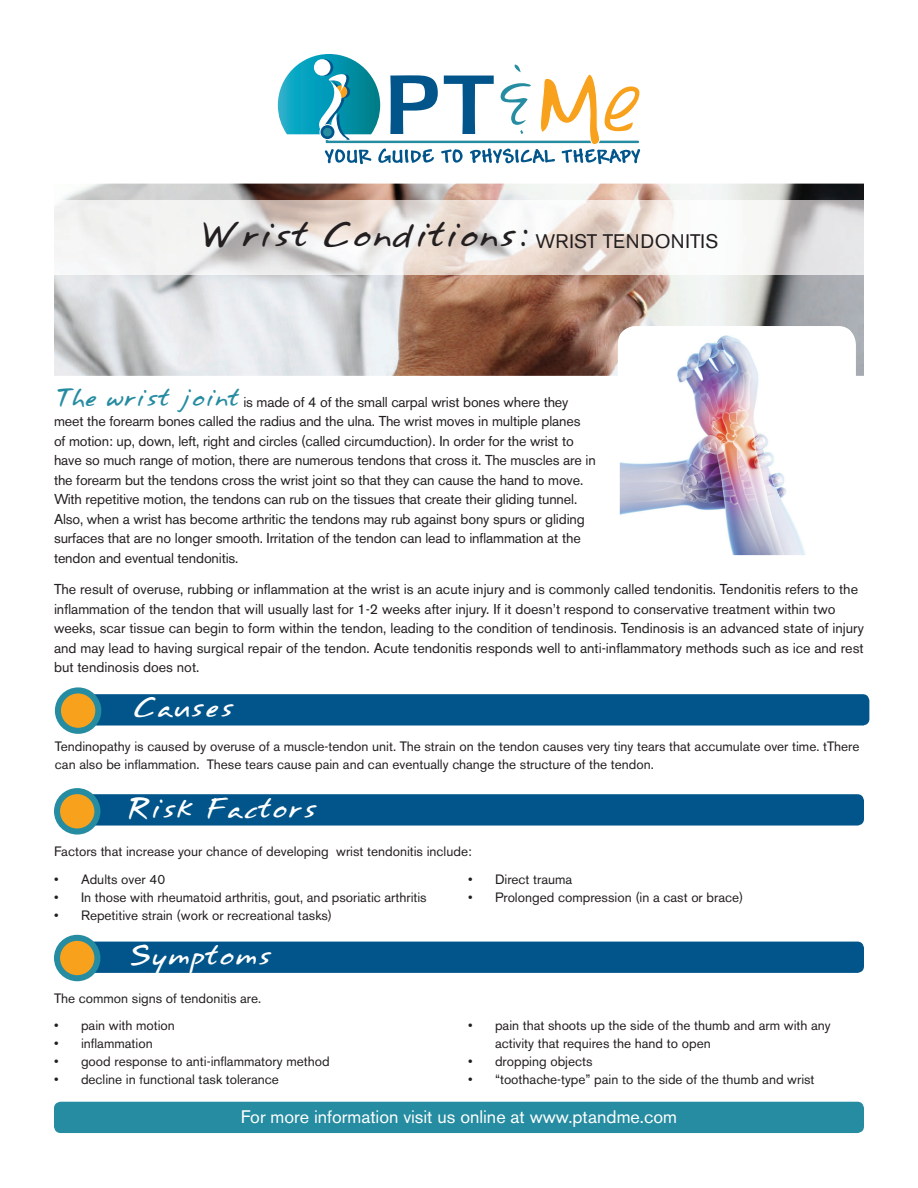
<style>
.page{position:relative;width:918px;height:1188px;background:#fff}
.page>*{position:absolute;margin:0;border:0;box-sizing:border-box;transform-origin:0 0}
.t1{font:30px "Annifont";color:#231f20}
.t2{font:24px "Annifont";color:#fff}
.t3{font:18px "Akzidenz Grotesk BE";color:#fff}
.t4{font:14.25px/19.5px "Akzidenz Grotesk BE";letter-spacing:-.01em;color:#231f20}
.t5{font:13.5px/18px "Akzidenz Grotesk BE";color:#231f20}
.s1{font-family:"Akzidenz Grotesk BE";font-size:19.5px}
.s2{font-family:"Annifont";font-size:21px;color:#268ca1}
</style>
<div class="page">
<img style="left:54px;top:184px;width:810px;height:192px">
<svg style="left:278px;top:54px;width:362px;height:110px"></svg>
<svg style="left:320px;top:125px;width:15px;height:15px"></svg>
<div style="left:320px;top:124px;width:15px;height:16px;border:1px solid #fff;border-radius:50%"></div>
<div style="left:323px;top:128px;width:9px;height:8px;background:#268ca1;border-radius:50%"></div>
<img style="left:54px;top:201px;width:810px;height:73px">
<div style="left:86px;top:694px;width:783px;height:32px;background:#01558a;border-radius:7px"></div>
<div style="left:81px;top:794px;width:783px;height:32px;background:#01558a;border-radius:7px"></div>
<svg style="left:57px;top:791px;width:40px;height:41px"></svg>
<div style="left:54px;top:788px;width:46px;height:47px;border:6px solid #268ca1;border-radius:50%"></div>
<svg style="left:58px;top:690px;width:40px;height:41px"></svg>
<div style="left:55px;top:687px;width:46px;height:47px;border:6px solid #268ca1;border-radius:50%"></div>
<div style="left:81px;top:942px;width:783px;height:31px;background:#01558a;border-radius:7px"></div>
<div style="left:57px;top:938px;width:40px;height:40px;background:#f8a11c;border-radius:50%"></div>
<div style="left:54px;top:935px;width:46px;height:46px;border:6px solid #268ca1;border-radius:50%"></div>
<div style="left:618px;top:326px;width:238px;height:229px;background:#fff;border-radius:18px"></div>
<img style="left:620px;top:326px;width:231px;height:229px">
<div style="left:54px;top:1102px;width:810px;height:31px;background:#268ca1;border-radius:7px"></div>
<h1 class="t1" style="left:200px;top:210px;width:520px">Wrist Conditions: <span class="s1">WRIST TENDONITIS</span></h1>
<p class="t4" style="left:54px;top:392px;width:543px"><span class="s2">The wrist joint</span> is made of 4 of the small carpal wrist bones where they meet the forearm bones called the radius and the ulna. The wrist moves in multiple planes<br>of motion: up, down, left, right and circles (called circumduction). In order for the wrist to have so much range of motion, there are numerous tendons that cross it. The muscles are in the forearm but the tendons cross the wrist joint so that they can cause the hand to move.<br>With repetitive motion, the tendons can rub on the tissues that create their gliding tunnel.<br>Also, when a wrist has become arthritic the tendons may rub against bony spurs or gliding surfaces that are no longer smooth. Irritation of the tendon can lead to inflammation at the tendon and eventual tendonitis.</p>
<p class="t4" style="left:54px;top:580px;width:811px">The result of overuse, rubbing or inflammation at the wrist is an acute injury and is commonly called tendonitis. Tendonitis refers to the inflammation of the tendon that will usually last for 1-2 weeks after injury. If it doesn’t respond to conservative treatment within two weeks, scar tissue can begin to form within the tendon, leading to the condition of tendinosis. Tendinosis is an advanced state of injury and may lead to having surgical repair of the tendon. Acute tendonitis responds well to anti-inflammatory methods such as ice and rest but tendinosis does not.</p>
<h2 class="t2" style="left:133px;top:687px;width:103px">Causes</h2>
<p class="t5" style="left:55px;top:738px;width:806px">Tendinopathy is caused by overuse of a muscle-tendon unit. The strain on the tendon causes very tiny tears that accumulate over time. tThere can also be inflammation. These tears cause pain and can eventually change the structure of the tendon.</p>
<h2 class="t2" style="left:127px;top:788px;width:192px">Risk Factors</h2>
<p class="t5" style="left:54px;top:843px;width:419px">Factors that increase your chance of developing wrist tendonitis include:</p>
<p class="t5" style="left:54px;top:871px;width:113px">• Adults over 40</p>
<p class="t5" style="left:54px;top:889px;width:374px">• In those with rheumatoid arthritis, gout, and psoriatic arthritis</p>
<p class="t5" style="left:54px;top:907px;width:280px">• Repetitive strain (work or recreational tasks)</p>
<p class="t5" style="left:468px;top:871px;width:106px">• Direct trauma</p>
<p class="t5" style="left:468px;top:889px;width:277px">• Prolonged compression (in a cast or brace)</p>
<h2 class="t2" style="left:127px;top:935px;width:146px">Symptoms</h2>
<p class="t5" style="left:54px;top:990px;width:209px">The common signs of tendonitis are.</p>
<p class="t5" style="left:54px;top:1017px;width:122px">• pain with motion</p>
<p class="t5" style="left:54px;top:1035px;width:100px">• inflammation</p>
<p class="t5" style="left:54px;top:1053px;width:277px">• good response to anti-inflammatory method</p>
<p class="t5" style="left:54px;top:1071px;width:227px">• decline in functional task tolerance</p>
<p class="t5" style="left:495px;top:1017px;width:337px;text-indent:-27px">• pain that shoots up the side of the thumb and arm with any activity that requires the hand to open</p>
<p class="t5" style="left:468px;top:1053px;width:126px">• dropping objects</p>
<p class="t5" style="left:468px;top:1071px;width:348px">• “toothache-type” pain to the side of the thumb and wrist</p>
<p class="t3" style="left:241px;top:1106px;width:438px">For more information visit us online at www.ptandme.com</p>
</div>
